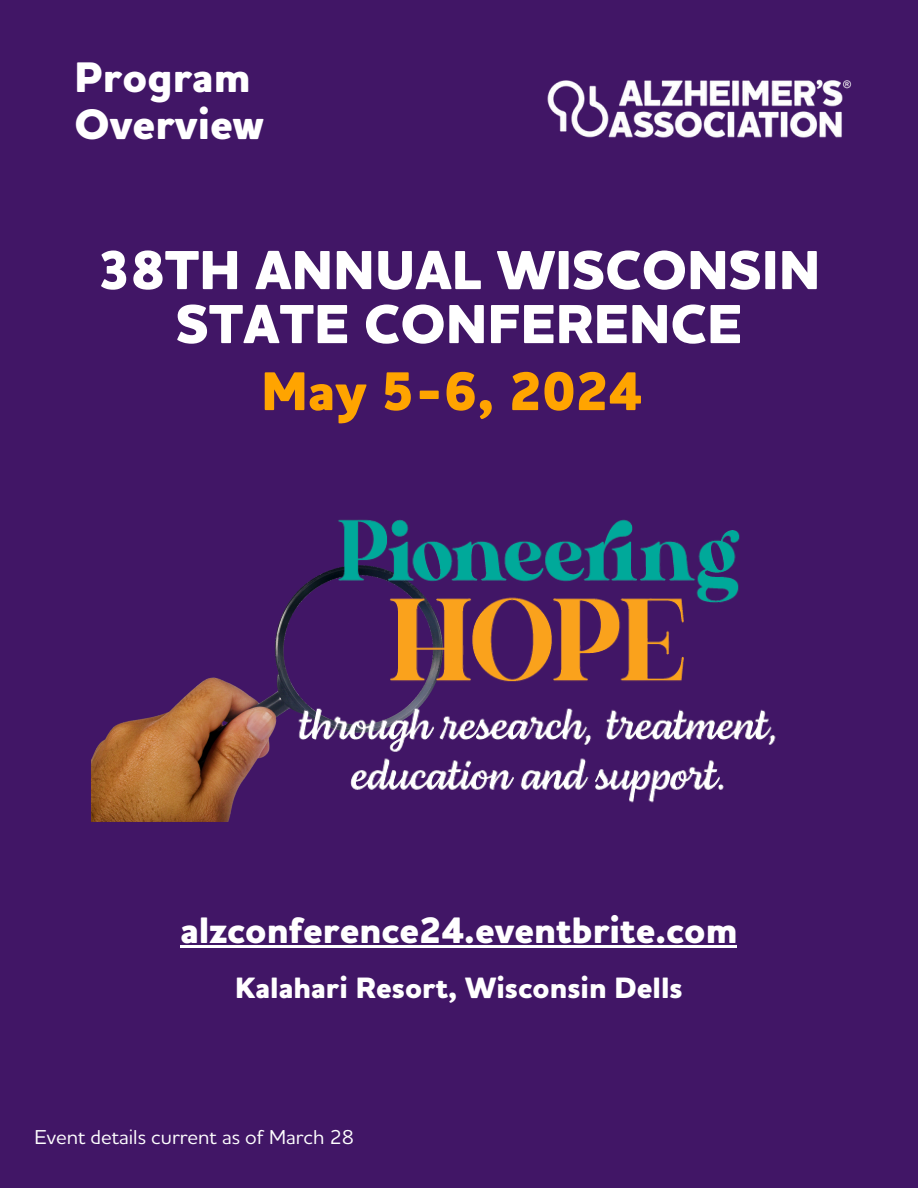
<style>
.page{position:relative;width:918px;height:1188px;background:#411666}
.page>*{position:absolute;margin:0;border:0;box-sizing:border-box;transform-origin:0 0}
.t1{font:800 55.95px/54px "Houschka Alt Pro";color:#fff;text-align:center}
.t2{font:800 55.5px "Houschka Alt Pro";color:#ffa400}
.t3{font:800 43.5px/47.2px "Houschka Alt Pro";color:#fff}
.t4{font:800 37.5px "Houschka Alt Pro";color:#fff}
.t5{font:800 30px "Houschka Alt Pro";color:#fff}
.t6{font:500 20.55px "Houschka Alt Pro";color:#fff}
</style>
<div class="page">
<img style="left:547px;top:79px;width:305px;height:59px">
<hr style="left:180px;top:945px;width:557px;height:3px;background:#fff">
<img style="left:92px;top:637px;width:184px;height:184px">
<img style="left:276px;top:519px;width:500px;height:284px">
<p class="t3" style="left:74px;top:52px;width:191px">Program<br>Overview</p>
<p class="t1" style="left:98px;top:241px;width:724px">38TH ANNUAL WISCONSIN<br>STATE CONFERENCE</p>
<p class="t2" style="left:261px;top:356px;width:383px">May 5-6, 2024</p>
<p class="t4" style="left:180px;top:906px;width:558px">alzconference24.eventbrite.com</p>
<p class="t5" style="left:235px;top:969px;width:449px">Kalahari Resort, Wisconsin Dells</p>
<p class="t6" style="left:34px;top:1123px;width:321px">Event details current as of March 28</p>
</div>
